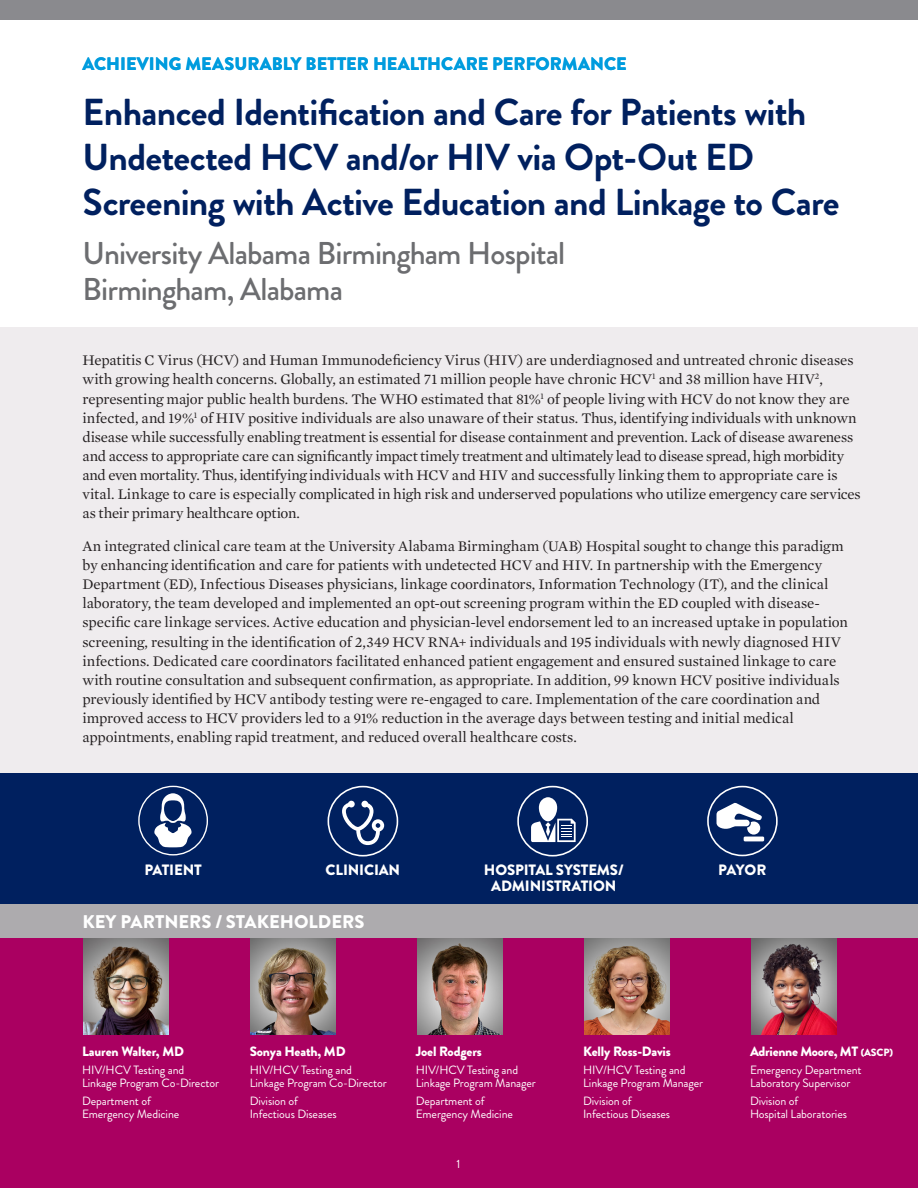
<style>
.page{position:relative;width:918px;height:1188px;background:#fff}
.page>*{position:absolute;margin:0;border:0;box-sizing:border-box;transform-origin:0 0}
.t1{font:700 37.5px/45px "Brandon Grotesque";letter-spacing:-.02em;color:#00205f}
.t2{font:500 31.5px "Brandon Grotesque";letter-spacing:-.03em;color:#6c6d70}
.t3{font:900 18.3px "Brandon Grotesque";color:#fff}
.t4{font:900 18px "Brandon Grotesque";letter-spacing:.005em;color:#009cde}
.Intro{font:15px/19.2px "Mercury Text G1";letter-spacing:-.01em;color:#231f20}
.t5{font:900 15px/16.5px "Brandon Grotesque";letter-spacing:-.01em;color:#fff;text-align:center}
.t6{font:900 13.5px "Brandon Grotesque";letter-spacing:-.01em;color:#fff}
.t7{font:12px/13.5px "Brandon Grotesque";letter-spacing:-.01em;color:#fff}
.s1{font-size:10.5px}
</style>
<div class="page">
<div style="left:0;top:907px;width:918px;height:281px;background:#aa0061"></div>
<div style="left:0;top:327px;width:918px;height:446px;background:#efecee"></div>
<div style="left:0;top:773px;width:918px;height:131px;background:#00205f"></div>
<div style="left:0;top:0;width:918px;height:19px;background:#8a8a8e"></div>
<div style="left:0;top:904px;width:918px;height:34px;background:#adabae"></div>
<div style="left:138px;top:786px;width:70px;height:70px;border:1px solid #fff;border-radius:50%"></div>
<svg style="left:154px;top:793px;width:38px;height:54px"></svg>
<div style="left:328px;top:786px;width:70px;height:71px;border:2px solid #fff;border-radius:50%"></div>
<svg style="left:342px;top:801px;width:42px;height:44px"></svg>
<div style="left:517px;top:786px;width:71px;height:71px;border:2px solid #fff;border-radius:50%"></div>
<svg style="left:531px;top:797px;width:45px;height:45px"></svg>
<div style="left:707px;top:786px;width:71px;height:70px;border:2px solid #fff;border-radius:50%"></div>
<svg style="left:717px;top:802px;width:45px;height:33px"></svg>
<hr style="left:744px;top:837px;width:20px;height:4px;background:#fff">
<img style="left:250px;top:939px;width:86px;height:96px">
<img style="left:751px;top:939px;width:86px;height:96px">
<img style="left:417px;top:939px;width:86px;height:96px">
<img style="left:584px;top:939px;width:86px;height:96px">
<img style="left:83px;top:939px;width:86px;height:96px">
<p class="t4" style="left:83px;top:51px;width:546px">ACHIEVING MEASURABLY BETTER HEALTHCARE PERFORMANCE</p>
<p class="t1" style="left:83px;top:90px;width:759px">Enhanced Identification and Care for Patients with<br>Undetected HCV and/or HIV via Opt-Out ED<br>Screening with Active Education and Linkage to Care</p>
<p class="t2" style="left:83px;top:232px;width:484px">University Alabama Birmingham Hospital</p>
<p class="t2" style="left:83px;top:268px;width:262px">Birmingham, Alabama</p>
<p class="Intro" style="left:82px;top:350px;width:780px">Hepatitis C Virus (HCV) and Human Immunodeficiency Virus (HIV) are underdiagnosed and untreated chronic diseases with growing health concerns. Globally, an estimated 71 million people have chronic HCV<sup>1</sup> and 38 million have HIV<sup>2</sup>, representing major public health burdens. The WHO estimated that 81%<sup>1</sup> of people living with HCV do not know they are infected, and 19%<sup>1</sup> of HIV positive individuals are also unaware of their status. Thus, identifying individuals with unknown disease while successfully enabling treatment is essential for disease containment and prevention. Lack of disease awareness and access to appropriate care can significantly impact timely treatment and ultimately lead to disease spread, high morbidity and even mortality. Thus, identifying individuals with HCV and HIV and successfully linking them to appropriate care is vital. Linkage to care is especially complicated in high risk and underserved populations who utilize emergency care services as their primary healthcare option.</p>
<p class="Intro" style="left:82px;top:536px;width:767px">An integrated clinical care team at the University Alabama Birmingham (UAB) Hospital sought to change this paradigm by enhancing identification and care for patients with undetected HCV and HIV. In partnership with the Emergency Department (ED), Infectious Diseases physicians, linkage coordinators, Information Technology (IT), and the clinical laboratory, the team developed and implemented an opt-out screening program within the ED coupled with disease&shy;specific care linkage services. Active education and physician-level endorsement led to an increased uptake in population screening, resulting in the identification of 2,349 HCV RNA+ individuals and 195 individuals with newly diagnosed HIV infections. Dedicated care coordinators facilitated enhanced patient engagement and ensured sustained linkage to care with routine consultation and subsequent confirmation, as appropriate. In addition, 99 known HCV positive individuals previously identified by HCV antibody testing were re-engaged to care. Implementation of the care coordination and improved access to HCV providers led to a 91% reduction in the average days between testing and initial medical appointments, enabling rapid treatment, and reduced overall healthcare costs.</p>
<p class="t5" style="left:144px;top:862px;width:59px">PATIENT</p>
<p class="t5" style="left:326px;top:862px;width:76px">CLINICIAN</p>
<p class="t5" style="left:484px;top:862px;width:141px">HOSPITAL SYSTEMS/<br>ADMINISTRATION</p>
<p class="t5" style="left:718px;top:862px;width:50px">PAYOR</p>
<p class="t3" style="left:82px;top:909px;width:283px">KEY PARTNERS / STAKEHOLDERS</p>
<p class="t6" style="left:82px;top:1042px;width:103px">Lauren Walter, MD</p>
<p class="t7" style="left:82px;top:1063px;width:139px">HIV/HCV Testing and<br>Linkage Program Co-Director</p>
<p class="t7" style="left:82px;top:1094px;width:99px">Department of<br>Emergency Medicine</p>
<p class="t6" style="left:250px;top:1042px;width:97px">Sonya Heath, MD</p>
<p class="t7" style="left:250px;top:1063px;width:139px">HIV/HCV Testing and<br>Linkage Program Co-Director</p>
<p class="t7" style="left:250px;top:1094px;width:88px">Division of<br>Infectious Diseases</p>
<p class="t6" style="left:416px;top:1042px;width:68px">Joel Rodgers</p>
<p class="t7" style="left:416px;top:1063px;width:122px">HIV/HCV Testing and<br>Linkage Program Manager</p>
<p class="t7" style="left:416px;top:1094px;width:99px">Department of<br>Emergency Medicine</p>
<p class="t7" style="left:457px;top:1157px;width:5px">1</p>
<p class="t6" style="left:583px;top:1042px;width:89px">Kelly Ross-Davis</p>
<p class="t7" style="left:583px;top:1063px;width:122px">HIV/HCV Testing and<br>Linkage Program Manager</p>
<p class="t7" style="left:583px;top:1094px;width:88px">Division of<br>Infectious Diseases</p>
<p class="t6" style="left:750px;top:1042px;width:144px">Adrienne Moore, MT <span class="s1">(ASCP)</span></p>
<p class="t7" style="left:750px;top:1063px;width:113px">Emergency Department<br>Laboratory Supervisor</p>
<p class="t7" style="left:750px;top:1094px;width:99px">Division of<br>Hospital Laboratories</p>
</div>
